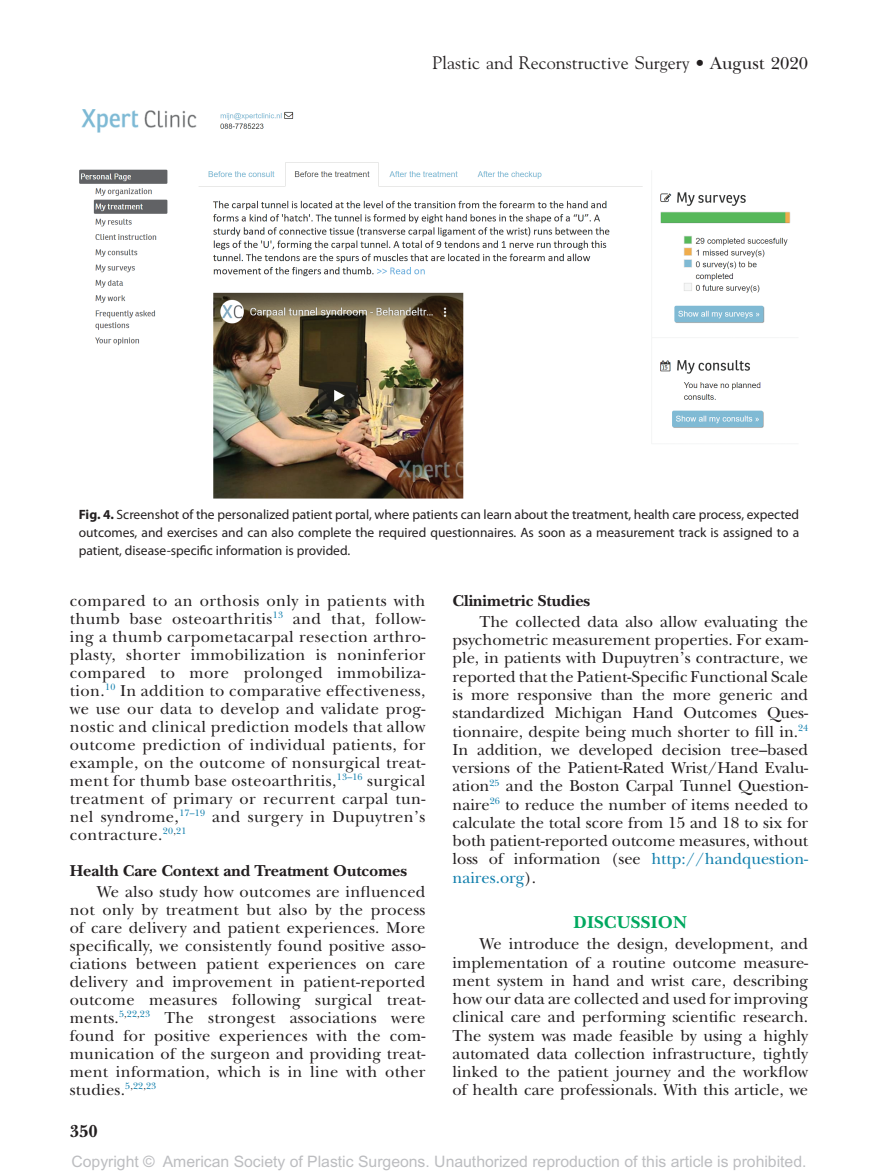
<style>
.page{position:relative;width:878px;height:1175px;background:#fff}
.page>*{position:absolute;margin:0;border:0;box-sizing:border-box;transform-origin:0 0}
.t1{font:18px "Goudy";color:#231f20}
.t2{font:700 18px "New Baskerville";letter-spacing:.01em;color:#00a85f}
.t3{font:700 18px "New Baskerville";color:#231f20}
.t4{font:16.5px/18px "New Baskerville";letter-spacing:.01em;color:#231f20;text-align:justify}
.t5{font:700 16.5px "New Baskerville";color:#231f20}
.t6{font:15.75px "Arial MT Std";color:#bcbdc0}
.t7{font:13.5px/18px "Myriad Pro";color:#231f20;text-align:justify}
.s1{font-family:"New Baskerville"}
.s2{font-weight:700}
.s3{color:#0f7eac}
</style>
<div class="page">
<img style="left:79px;top:109px;width:712px;height:390px">
<p class="t1" style="left:432px;top:52px;width:377px">Plastic and Reconstructive Surgery <span class="s1">• August 2020</span></p>
<p class="t7" style="left:79px;top:505px;width:722px"><span class="s2">Fig. 4.</span> Screenshot of the personalized patient portal, where patients can learn about the treatment, health care process, expected outcomes, and exercises and can also complete the required questionnaires. As soon as a measurement track is assigned to a patient, disease-specific information is provided.</p>
<p class="t4" style="left:70px;top:591px;width:357px">compared to an orthosis only in patients with thumb base osteoarthritis<sup>13</sup> and that, follow&shy;ing a thumb carpometacarpal resection arthro&shy;plasty, shorter immobilization is noninferior compared to more prolonged immobiliza&shy;tion.<sup>10</sup> In addition to comparative effectiveness, we use our data to develop and validate prog&shy;nostic and clinical prediction models that allow outcome prediction of individual patients, for example, on the outcome of nonsurgical treat&shy;ment for thumb base osteoarthritis,<sup>13–16</sup> surgical treatment of primary or recurrent carpal tun&shy;nel syndrome,<sup>17–19</sup> and surgery in Dupuytren’s contracture.<sup>20</sup><sup>,</sup><sup>21</sup></p>
<p class="t5" style="left:70px;top:860px;width:339px">Health Care Context and Treatment Outcomes</p>
<p class="t4" style="left:70px;top:882px;width:357px;text-indent:27px">We also study how outcomes are influenced not only by treatment but also by the process of care delivery and patient experiences. More specifically, we consistently found positive asso&shy;ciations between patient experiences on care delivery and improvement in patient-reported outcome measures following surgical treat&shy;ments.<sup>5</sup><sup>,</sup><sup>22</sup><sup>,</sup><sup>23</sup> The strongest associations were found for positive experiences with the com&shy;munication of the surgeon and providing treat&shy;ment information, which is in line with other studies.<sup>5</sup><sup>,</sup><sup>22</sup><sup>,</sup><sup>23</sup></p>
<p class="t3" style="left:70px;top:1120px;width:30px">350</p>
<p class="t5" style="left:452px;top:590px;width:139px">Clinimetric Studies</p>
<p class="t4" style="left:452px;top:612px;width:357px;text-indent:27px">The collected data also allow evaluating the psychometric measurement properties. For exam&shy;ple, in patients with Dupuytren’s contracture, we reported that the Patient-Specific Functional Scale is more responsive than the more generic and standardized Michigan Hand Outcomes Ques&shy;tionnaire, despite being much shorter to fill in.<sup>24<br></sup>In addition, we developed decision tree–based versions of the Patient-Rated Wrist/Hand Evalu&shy;ation<sup>25</sup> and the Boston Carpal Tunnel Question&shy;naire<sup>26</sup> to reduce the number of items needed to calculate the total score from 15 and 18 to six for both patient-reported outcome measures, without loss of information (see <span class="s3">http://handquestion&shy;naires.org</span>).</p>
<p class="t2" style="left:573px;top:911px;width:115px">DISCUSSION</p>
<p class="t4" style="left:452px;top:935px;width:357px;text-indent:27px">We introduce the design, development, and implementation of a routine outcome measure&shy;ment system in hand and wrist care, describing how our data are collected and used for improving clinical care and performing scientific research.<br>The system was made feasible by using a highly automated data collection infrastructure, tightly linked to the patient journey and the workflow of health care professionals. With this article, we</p>
<p class="t6" style="left:71px;top:1152px;width:736px">Copyright © American Society of Plastic Surgeons. Unauthorized reproduction of this article is prohibited.</p>
</div>
